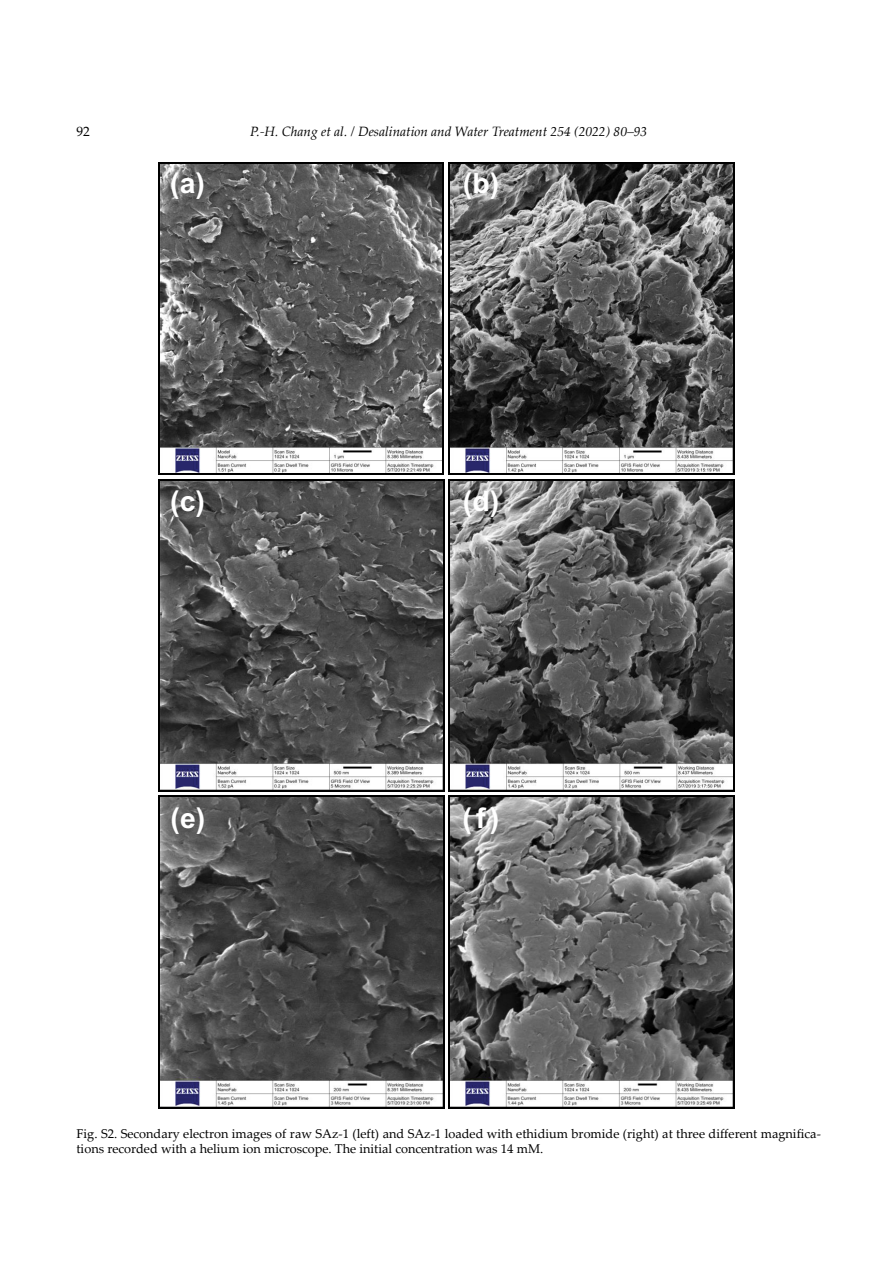
<style>
.page{position:relative;width:893px;height:1263px;background:#fff}
.page>*{position:absolute;margin:0;border:0;box-sizing:border-box;transform-origin:0 0}
.t1{font:700 28.35px "Arial";color:#fff}
.t2{font:italic 13.5px "Palatino Linotype";color:#000}
.t3{font:13.5px "Palatino Linotype";color:#000}
.t4{font:12.75px/15px "Palatino Linotype";color:#000}
</style>
<div class="page">
<img style="left:159px;top:163px;width:283px;height:310px">
<hr style="left:159px;top:162px;width:284px;height:1px;background:#000">
<hr style="left:158px;top:163px;width:1px;height:310px;background:#000">
<hr style="left:443px;top:163px;width:1px;height:310px;background:#000">
<hr style="left:159px;top:473px;width:284px;height:1px;background:#000">
<img style="left:449px;top:164px;width:284px;height:309px">
<hr style="left:449px;top:162px;width:284px;height:2px;background:#000">
<hr style="left:448px;top:164px;width:1px;height:309px;background:#000">
<hr style="left:733px;top:164px;width:1px;height:309px;background:#000">
<hr style="left:449px;top:473px;width:284px;height:1px;background:#000">
<img style="left:159px;top:480px;width:284px;height:310px">
<hr style="left:159px;top:479px;width:284px;height:1px;background:#000">
<hr style="left:158px;top:480px;width:1px;height:310px;background:#000">
<hr style="left:443px;top:480px;width:1px;height:310px;background:#000">
<hr style="left:159px;top:790px;width:284px;height:1px;background:#000">
<img style="left:450px;top:480px;width:283px;height:310px">
<hr style="left:450px;top:479px;width:283px;height:1px;background:#000">
<hr style="left:449px;top:480px;width:1px;height:310px;background:#000">
<hr style="left:733px;top:480px;width:1px;height:310px;background:#000">
<hr style="left:450px;top:790px;width:283px;height:1px;background:#000">
<img style="left:160px;top:797px;width:283px;height:310px">
<hr style="left:160px;top:796px;width:283px;height:1px;background:#000">
<hr style="left:159px;top:797px;width:1px;height:310px;background:#000">
<hr style="left:443px;top:797px;width:1px;height:310px;background:#000">
<hr style="left:160px;top:1107px;width:283px;height:1px;background:#000">
<img style="left:450px;top:797px;width:283px;height:310px">
<svg style="left:443px;top:790px;width:7px;height:7px"></svg>
<hr style="left:450px;top:796px;width:283px;height:1px;background:#000">
<hr style="left:449px;top:797px;width:1px;height:310px;background:#000">
<hr style="left:733px;top:797px;width:1px;height:310px;background:#000">
<hr style="left:450px;top:1107px;width:283px;height:1px;background:#000">
<p class="t3" style="left:76px;top:122px;width:15px">92</p>
<p class="t2" style="left:250px;top:122px;width:399px">P.-H. Chang et al. / Desalination and Water Treatment 254 (2022) 80–93</p>
<h1 class="t1" style="left:170px;top:163px;width:36px">(a)</h1>
<h1 class="t1" style="left:463px;top:163px;width:38px">(b)</h1>
<h1 class="t1" style="left:170px;top:481px;width:36px">(c)</h1>
<h1 class="t1" style="left:463px;top:481px;width:38px">(d)</h1>
<h1 class="t1" style="left:171px;top:798px;width:36px">(e)</h1>
<h1 class="t1" style="left:463px;top:798px;width:38px">(f)</h1>
<p class="t4" style="left:76px;top:1125px;width:746px">Fig. S2. Secondary electron images of raw SAz-1 (left) and SAz-1 loaded with ethidium bromide (right) at three different magnifica&shy;tions recorded with a helium ion microscope. The initial concentration was 14 mM.</p>
</div>
